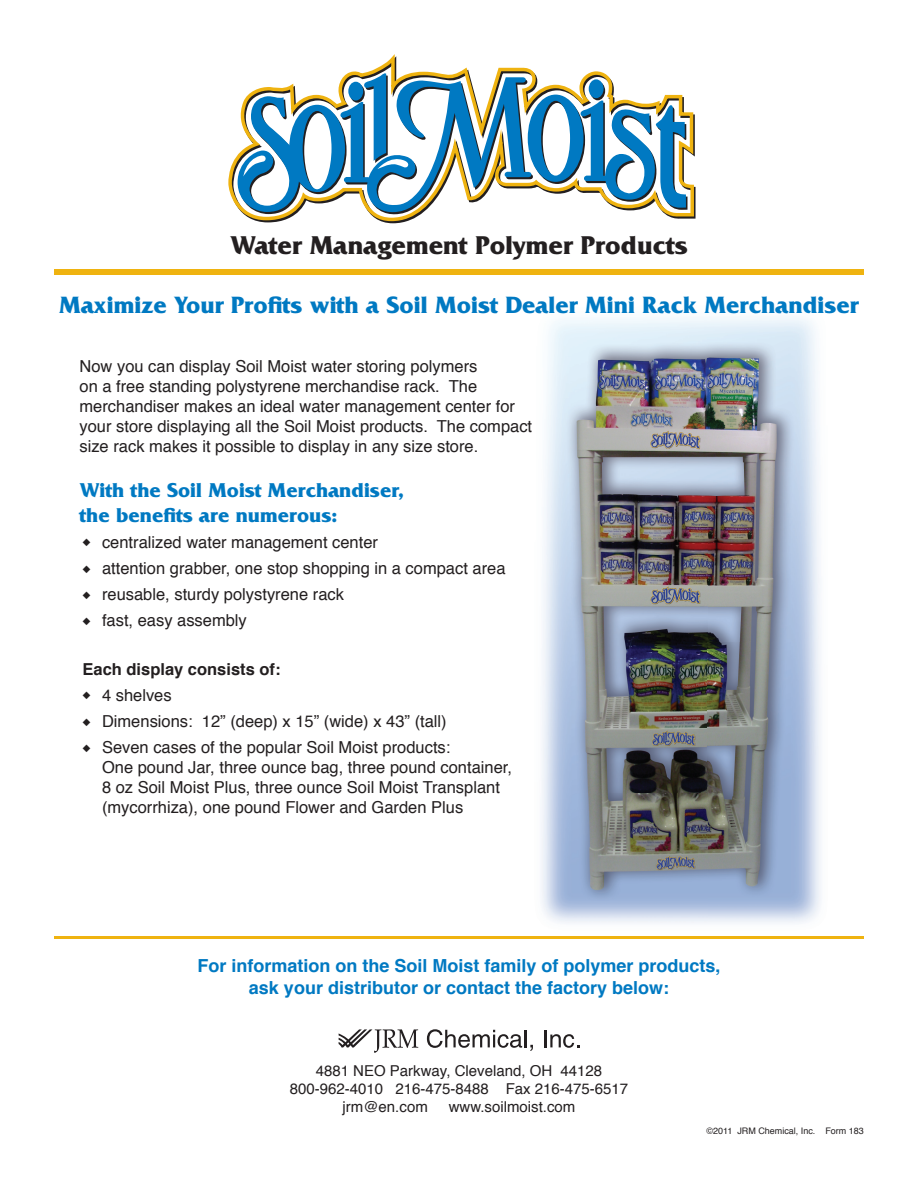
<style>
.page{position:relative;width:918px;height:1188px;background:#fff}
.page>*{position:absolute;margin:0;border:0;box-sizing:border-box;transform-origin:0 0}
.t1{font:700 27px "Friz Quadrata";color:#231f20}
.t2{font:700 24.75px "Friz Quadrata";color:#0079c2}
.t3{font:700 21px/25.2px "Friz Quadrata";color:#0079c2}
.t4{font:700 18px/21.6px "Helvetica";color:#0079c2;text-align:center}
.t5{font:16.5px/19.8px "Helvetica";color:#231f20}
.t6{font:700 16.5px "Helvetica";color:#231f20}
.t7{font:15px "Helvetica";color:#231f20}
.t8{font:9px "Helvetica";color:#231f20}
</style>
<div class="page">
<img style="left:541px;top:317px;width:280px;height:606px">
<svg style="left:228px;top:54px;width:468px;height:169px"></svg>
<svg style="left:238px;top:72px;width:458px;height:144px"></svg>
<div style="left:54px;top:269px;width:810px;height:6px;background:#efb310"></div>
<svg style="left:427px;top:1029px;width:95px;height:19px"></svg>
<hr style="left:524px;top:1030px;width:3px;height:17px;background:#231f20">
<svg style="left:530px;top:1045px;width:3px;height:6px"></svg>
<hr style="left:544px;top:1030px;width:3px;height:17px;background:#231f20">
<svg style="left:550px;top:1034px;width:29px;height:14px"></svg>
<svg style="left:339px;top:1029px;width:79px;height:24px"></svg>
<hr style="left:54px;top:936px;width:810px;height:3px;background:#efb310">
<h1 class="t1" style="left:230px;top:230px;width:459px">Water Management Polymer Products</h1>
<h2 class="t2" style="left:59px;top:291px;width:801px">Maximize Your Profits with a Soil Moist Dealer Mini Rack Merchandiser</h2>
<p class="t5" style="left:80px;top:357px;width:454px">Now you can display Soil Moist water storing polymers<br>on a free standing polystyrene merchandise rack. The merchandiser makes an ideal water management center for your store displaying all the Soil Moist products. The compact size rack makes it possible to display in any size store.</p>
<p class="t3" style="left:80px;top:477px;width:326px">With the Soil Moist Merchandiser, the benefits are numerous:</p>
<p class="t5" style="left:82px;top:533px;width:297px">◆ centralized water management center</p>
<p class="t5" style="left:82px;top:559px;width:425px">◆ attention grabber, one stop shopping in a compact area</p>
<p class="t5" style="left:82px;top:585px;width:263px">◆ reusable, sturdy polystyrene rack</p>
<p class="t5" style="left:82px;top:611px;width:166px">◆ fast, easy assembly</p>
<p class="t6" style="left:83px;top:656px;width:200px">Each display consists of:</p>
<p class="t5" style="left:82px;top:686px;width:91px">◆ 4 shelves</p>
<p class="t5" style="left:82px;top:712px;width:366px">◆ Dimensions: 12” (deep) x 15” (wide) x 43” (tall)</p>
<p class="t5" style="left:102px;top:738px;width:412px;text-indent:-20px">◆ Seven cases of the popular Soil Moist products:<br>One pound Jar, three ounce bag, three pound container, 8 oz Soil Moist Plus, three ounce Soil Moist Transplant (mycorrhiza), one pound Flower and Garden Plus</p>
<p class="t4" style="left:197px;top:955px;width:525px">For information on the Soil Moist family of polymer products, ask your distributor or contact the factory below:</p>
<p class="t7" style="left:316px;top:1060px;width:288px">4881 NEO Parkway, Cleveland, OH 44128</p>
<p class="t7" style="left:290px;top:1078px;width:340px">800-962-4010 216-475-8488 Fax 216-475-6517</p>
<p class="t7" style="left:343px;top:1096px;width:87px">jrm@en.com</p>
<p class="t7" style="left:449px;top:1096px;width:128px">www.soilmoist.com</p>
<p class="t8" style="left:706px;top:1124px;width:159px">©2011 JRM Chemical, Inc. Form 183</p>
</div>
